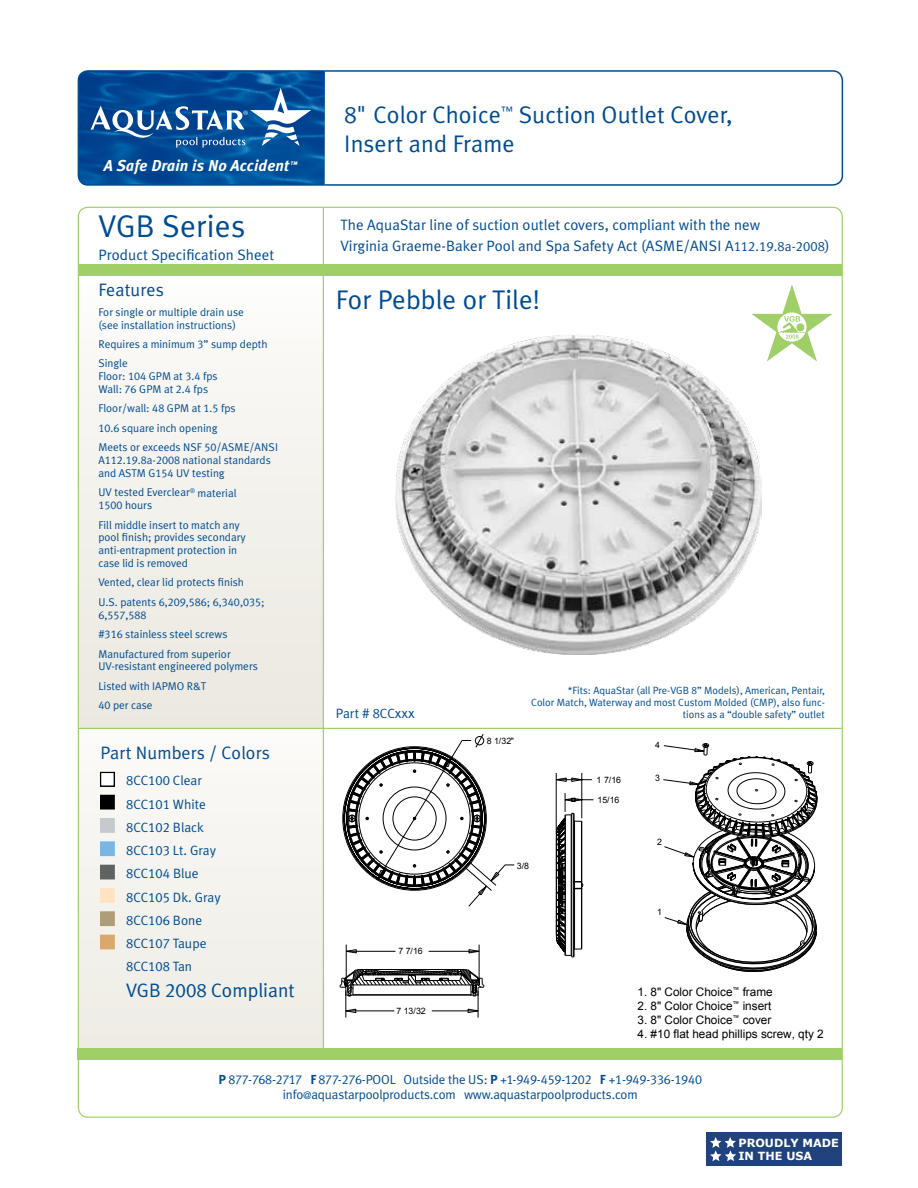
<style>
.page{position:relative;width:918px;height:1188px;background:#fff}
.page>*{position:absolute;margin:0;border:0;box-sizing:border-box;transform-origin:0 0}
.t1{font:31.5px "Meta Plus Normal";letter-spacing:.005em;color:#004b91}
.t2{font:27px "Meta Plus Normal";letter-spacing:.005em;color:#004b91}
.t3{font:24px/28.8px "Meta Plus Normal";letter-spacing:.005em;color:#004b91}
.t4{font:19.5px "Meta Plus Normal";color:#004b91}
.t5{font:18px "Meta Plus Normal";letter-spacing:.005em;color:#004b91}
.t6{font:italic 700 15.75px "Meta Plus";letter-spacing:.01em;color:#fff}
.t7{font:15px/21px "Meta Plus Normal";letter-spacing:.005em;color:#004b91}
.t8{font:13.5px/23.2px "Meta Plus Normal Caps";color:#004b91}
.t9{font:13.5px "Meta Plus Normal";color:#004b91}
.t10{font:13.05px "Meta Plus Normal Caps";letter-spacing:-.01em;color:#004b91}
.t11{font:13.05px "Meta Plus Normal";letter-spacing:-.01em;color:#004b91}
.t12{font:11.7px "Arial";color:#000}
.t13{font:11.25px/12.8px "Meta Plus Normal";color:#004b91}
.t14{font:11.25px/12.8px "Meta Plus Normal Caps";color:#004b91}
.t15{font:700 11.25px/13px "Verdana";color:#fff}
.t16{font:10.5px/12px "Meta Plus Normal";color:#004b91;text-align:right}
.t17{font:8.85px "Arial";color:#000}
.s1{font-family:"Meta Plus Normal Caps"}
.s2{font-family:"Meta Plus Normal"}
.s3{font-family:"Meta Plus Normal Caps";font-size:13.5px}
.s4{font-size:13.5px}
.s5{font-family:"Meta Plus Bold Caps"}
.s6{font-size:10.5px}
</style>
<div class="page">
<div style="left:78px;top:728px;width:245px;height:323px;background:#f4f3ee"></div>
<div style="left:101px;top:772px;width:13px;height:14px;background:#fff"></div>
<div style="left:100px;top:772px;width:15px;height:15px;border:1px solid #000"></div>
<div style="left:101px;top:795px;width:13px;height:14px;background:#000"></div>
<div style="left:100px;top:795px;width:15px;height:14px;border:1px solid #000"></div>
<div style="left:101px;top:819px;width:13px;height:13px;background:#c6cacc"></div>
<div style="left:100px;top:818px;width:15px;height:15px;border:1px solid #c6cacc"></div>
<div style="left:101px;top:842px;width:13px;height:14px;background:#78b7e4"></div>
<div style="left:100px;top:842px;width:15px;height:14px;border:1px solid #78b7e4"></div>
<div style="left:101px;top:865px;width:13px;height:14px;background:#606363"></div>
<div style="left:100px;top:865px;width:15px;height:14px;border:1px solid #606363"></div>
<div style="left:101px;top:889px;width:13px;height:13px;background:#ffe3c1"></div>
<div style="left:100px;top:888px;width:15px;height:15px;border:1px solid #ffe3c1"></div>
<div style="left:101px;top:912px;width:13px;height:14px;background:#ae9d77"></div>
<div style="left:100px;top:912px;width:15px;height:14px;border:1px solid #ae9d77"></div>
<div style="left:101px;top:935px;width:13px;height:14px;background:#d9a86d"></div>
<div style="left:100px;top:935px;width:15px;height:14px;border:1px solid #d9a86d"></div>
<svg style="left:326px;top:70px;width:518px;height:116px"></svg>
<svg style="left:77px;top:70px;width:249px;height:116px;background:#185ca0"></svg>
<div style="left:79px;top:275px;width:244px;height:453px;background:linear-gradient(to bottom,#fdfcfb,#eae8de)"></div>
<hr style="left:78px;top:728px;width:764px;height:1px;background:#a0cf67">
<div style="left:78px;top:264px;width:764px;height:12px;background:#a0cf67"></div>
<svg style="left:751px;top:284px;width:81px;height:78px"></svg>
<hr style="left:323px;top:207px;width:1px;height:846px;background:#a0cf67">
<div style="left:706px;top:1133px;width:136px;height:33px;background:#20427d"></div>
<svg style="left:710px;top:1137px;width:26px;height:24px"></svg>
<div style="left:78px;top:1048px;width:764px;height:11px;background:#a0cf67"></div>
<hr style="left:556px;top:773px;width:1px;height:61px;background:#000">
<hr style="left:581px;top:773px;width:1px;height:45px;background:#000">
<svg style="left:555px;top:777px;width:38px;height:181px"></svg>
<svg style="left:468px;top:949px;width:11px;height:5px"></svg>
<svg style="left:347px;top:949px;width:10px;height:5px"></svg>
<hr style="left:479px;top:945px;width:1px;height:34px;background:#000">
<hr style="left:346px;top:951px;width:50px;height:1px;background:#000">
<hr style="left:429px;top:951px;width:50px;height:1px;background:#000">
<hr style="left:346px;top:945px;width:1px;height:36px;background:#000">
<svg style="left:340px;top:969px;width:144px;height:49px"></svg>
<svg style="left:663px;top:743px;width:155px;height:229px"></svg>
<svg style="left:342px;top:734px;width:172px;height:173px"></svg>
<img style="left:396px;top:334px;width:365px;height:320px">
<h3 class="t6" style="left:104px;top:157px;width:195px">A Safe Drain is No Accident<sup>™</sup></h3>
<h1 class="t1" style="left:99px;top:208px;width:148px">VGB Series</h1>
<h3 class="t7" style="left:99px;top:244px;width:177px">Product Specification Sheet</h3>
<h3 class="t5" style="left:98px;top:280px;width:67px">Features</h3>
<p class="t13" style="left:98px;top:305px;width:147px">For single or multiple drain use (see installation instructions)</p>
<p class="t13" style="left:98px;top:334px;width:171px;line-height:19.5px">Requires a minimum <span class="s1">3</span>” sump depth<br>Single</p>
<p class="t13" style="left:98px;top:370px;width:121px">Floor: <span class="s1">104</span> GPM at <span class="s1">3.4</span> fps<br>Wall: <span class="s1">76</span> GPM at <span class="s1">2</span>.<span class="s1">4</span> fps</p>
<p class="t13" style="left:98px;top:399px;width:181px;line-height:19.5px">Floor/wall: <span class="s1">48</span> GPM at <span class="s1">1.5</span> fps<br><span class="s1">10.6</span> square inch opening<br>Meets or exceeds NSF <span class="s1">50</span>/ASME/ANSI</p>
<p class="t13" style="left:98px;top:454px;width:174px">A<span class="s1">112.19.8</span>a-<span class="s1">2008</span> national standards and ASTM G<span class="s1">154</span> UV testing</p>
<p class="t13" style="left:98px;top:486px;width:140px">UV tested Everclear<sup>®</sup> material<br><span class="s1">1500</span> hours</p>
<p class="t13" style="left:98px;top:518px;width:149px">Fill middle insert to match any pool finish; provides secondary anti-entrapment protection in case lid is removed</p>
<p class="t13" style="left:98px;top:576px;width:147px">Vented, clear lid protects finish</p>
<p class="t14" style="left:98px;top:596px;width:168px"><span class="s2">U.S. patents</span> 6<span class="s2">,</span>209<span class="s2">,</span>586; 6<span class="s2">,</span>340<span class="s2">,</span>035;<br>6<span class="s2">,</span>557<span class="s2">,</span>588</p>
<p class="t13" style="left:98px;top:624px;width:134px;line-height:19.5px">#<span class="s1">316</span> stainless steel screws<br>Manufactured from superior</p>
<p class="t13" style="left:98px;top:657px;width:161px;line-height:19.5px">UV-resistant engineered polymers<br>Listed with IAPMO R&amp;T<br><span class="s1">40</span> per case</p>
<h3 class="t5" style="left:100px;top:743px;width:171px">Part Numbers / Colors</h3>
<p class="t8" style="left:126px;top:769px;width:81px">8CC100 <span class="s2">Clear<br></span>8CC101 <span class="s2">White<br></span>8CC102 <span class="s2">Black</span></p>
<p class="t9" style="left:126px;top:843px;width:91px"><span class="s1">8CC103</span> Lt. Gray</p>
<p class="t8" style="left:126px;top:862px;width:74px">8CC104 <span class="s2">Blue</span></p>
<p class="t9" style="left:126px;top:889px;width:96px"><span class="s1">8CC105</span> Dk. Gray</p>
<p class="t8" style="left:126px;top:908px;width:82px">8CC106 <span class="s2">Bone<br></span>8CC107 <span class="s2">Taupe<br></span>8CC108 <span class="s2">Tan</span></p>
<h3 class="t4" style="left:126px;top:979px;width:170px">VGB <span class="s1">2008</span> Compliant</h3>
<h3 class="t3" style="left:344px;top:100px;width:390px"><span class="s1">8</span>" Color Choice<sup>™</sup> Suction Outlet Cover,<br>Insert and Frame</h3>
<h3 class="t7" style="left:340px;top:214px;width:491px">The AquaStar line of suction outlet covers, compliant with the new<br>Virginia Graeme-Baker Pool and Spa Safety Act (<span class="s1">ASME/ANSI A</span><span class="s3">112.19.8</span><span class="s4">a</span><span class="s3">-2008</span>)</h3>
<h2 class="t2" style="left:336px;top:284px;width:206px">For Pebble or Tile!</h2>
<p class="t8" style="left:336px;top:702px;width:80px"><span class="s2">Part #</span> 8CCxxx</p>
<p class="t17" style="left:398px;top:945px;width:26px">7 7/16</p>
<p class="t17" style="left:396px;top:1005px;width:31px">7 13/32</p>
<p class="t17" style="left:487px;top:735px;width:29px">8 1/32"</p>
<p class="t16" style="left:531px;top:684px;width:295px">*Fits: AquaStar (all Pre-VGB <span class="s1">8”</span> Models), American, Pentair,<br>Color Match, Waterway and most Custom Molded (CMP), also func&shy;tions as a “double safety” outlet</p>
<p class="t17" style="left:597px;top:774px;width:26px">1 7/16</p>
<p class="t17" style="left:597px;top:794px;width:24px">15/16</p>
<p class="t17" style="left:655px;top:739px;width:6px">4</p>
<p class="t17" style="left:655px;top:772px;width:6px">3</p>
<p class="t17" style="left:657px;top:836px;width:6px">2</p>
<p class="t17" style="left:517px;top:860px;width:14px">3/8</p>
<p class="t17" style="left:657px;top:906px;width:6px">1</p>
<p class="t12" style="left:638px;top:984px;width:137px">1. 8" Color Choice<sup>™</sup> frame</p>
<p class="t12" style="left:638px;top:998px;width:135px">2. 8" Color Choice<sup>™</sup> insert</p>
<p class="t12" style="left:638px;top:1012px;width:135px">3. 8" Color Choice<sup>™</sup> cover</p>
<p class="t12" style="left:638px;top:1026px;width:188px">4. #10 flat head phillips screw, qty 2</p>
<p class="t10" style="left:219px;top:1072px;width:485px"><span class="s5">P</span> 877-768-2717 <span class="s5">F</span> 877-276-<span class="s2">POOL Outside the US:</span> <span class="s5">P</span> <span class="s2">+</span>1-949-459-1202 <span class="s5">F</span> +1-949-336-1940</p>
<p class="t11" style="left:283px;top:1087px;width:356px">info<span class="s6">@</span>aquastarpoolproducts.com www.aquastarpoolproducts.com</p>
<p class="t15" style="left:738px;top:1137px;width:102px">PROUDLY MADE<br>IN THE USA</p>
</div>
